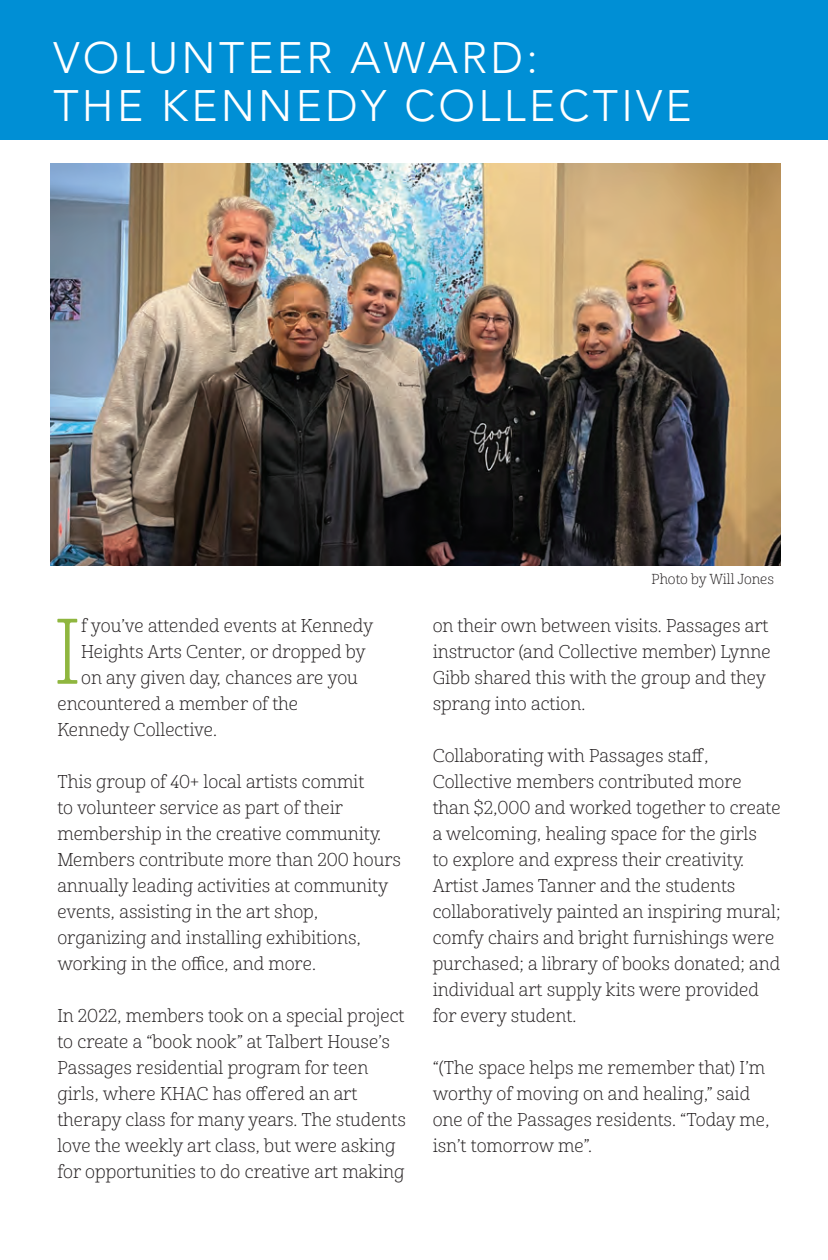
<style>
.page{position:relative;width:828px;height:1260px;background:#fff}
.page>*{position:absolute;margin:0;border:0;box-sizing:border-box;transform-origin:0 0}
.t1{font:90px "Cabrito Nor Lig";color:#8fb63f}
.t2{font:300 44px/48px "Avenir";letter-spacing:.075em;color:#fff}
.t3{font:18px/26px "Cabrito Nor Lig";color:#231f20}
.t4{font:14px "Cabrito Nor Lig";color:#231f20}
</style>
<div class="page">
<div style="left:0;top:0;width:828px;height:140px;background:#008fd5"></div>
<img style="left:50px;top:163px;width:731px;height:403px">
<h2 class="t2" style="left:53px;top:34px;width:640px">VOLUNTEER AWARD:<br>THE KENNEDY COLLECTIVE</h2>
<h1 class="t1" style="left:54px;top:598px;width:29px">I</h1>
<p class="t3" style="left:81px;top:613px;width:294px">f you’ve attended events at Kennedy</p>
<p class="t3" style="left:81px;top:639px;width:286px">Heights Arts Center, or dropped by</p>
<p class="t3" style="left:81px;top:665px;width:278px">on any given day, chances are you</p>
<p class="t3" style="left:57px;top:691px;width:242px">encountered a member of the</p>
<p class="t3" style="left:57px;top:717px;width:161px">Kennedy Collective.</p>
<p class="t3" style="left:57px;top:769px;width:345px">This group of 40+ local artists commit<br>to volunteer service as part of their membership in the creative community.<br>Members contribute more than 200 hours annually leading activities at community events, assisting in the art shop, organizing and installing exhibitions, working in the office, and more.</p>
<p class="t3" style="left:57px;top:1003px;width:350px">In 2022, members took on a special project to create a “book nook” at Talbert House’s Passages residential program for teen girls, where KHAC has offered an art therapy class for many years. The students love the weekly art class, but were asking for opportunities to do creative art making</p>
<p class="t4" style="left:652px;top:571px;width:124px">Photo by Will Jones</p>
<p class="t3" style="left:433px;top:613px;width:340px">on their own between visits. Passages art instructor (and Collective member) Lynne Gibb shared this with the group and they sprang into action.</p>
<p class="t3" style="left:433px;top:743px;width:349px">Collaborating with Passages staff, Collective members contributed more than $2,000 and worked together to create a welcoming, healing space for the girls<br>to explore and express their creativity.<br>Artist James Tanner and the students collaboratively painted an inspiring mural; comfy chairs and bright furnishings were purchased; a library of books donated; and individual art supply kits were provided for every student.</p>
<p class="t3" style="left:433px;top:1055px;width:339px">“(The space helps me remember that) I’m worthy of moving on and healing,” said one of the Passages residents. “Today me, isn’t tomorrow me”.</p>
</div>
